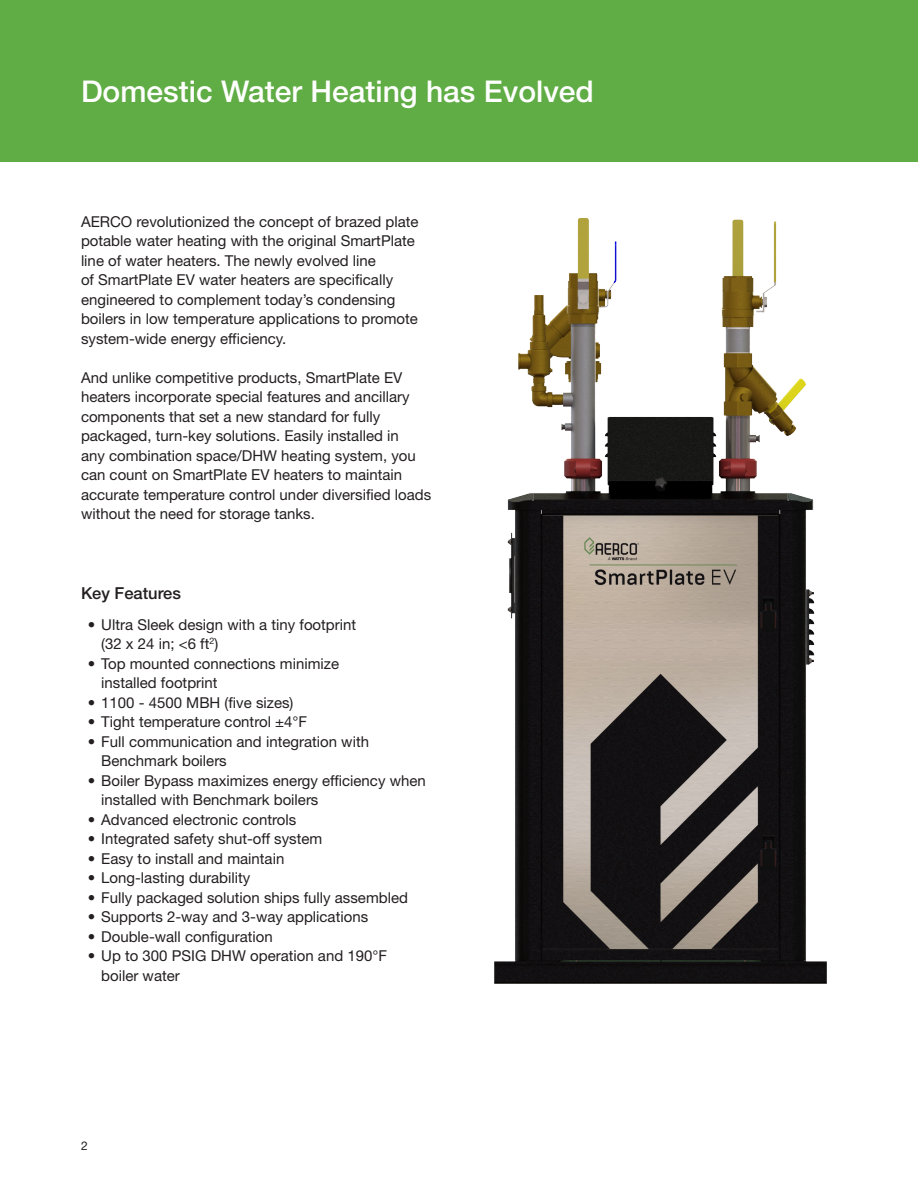
<style>
.page{position:relative;width:918px;height:1188px;background:#fff}
.page>*{position:absolute;margin:0;border:0;box-sizing:border-box;transform-origin:0 0}
.bodycopy{font:500 30px "Helvetica Neue LT Std";color:#fff}
.bodycopy-2{font:500 16.5px "Helvetica Neue LT Std";color:#231f20}
.bodycopy-3{font:15px/19.5px "Helvetica Neue LT Std";color:#231f20}
.bodycopy-4{font:12px "Helvetica Neue LT Std";color:#231f20}
</style>
<div class="page">
<div style="left:0;top:0;width:918px;height:162px;background:#60ad45"></div>
<img style="left:494px;top:218px;width:333px;height:766px">
<p class="bodycopy" style="left:81px;top:74px;width:514px">Domestic Water Heating has Evolved</p>
<p class="bodycopy-3" style="left:81px;top:211px;width:339px">AERCO revolutionized the concept of brazed plate potable water heating with the original SmartPlate line of water heaters. The newly evolved line<br>of SmartPlate EV water heaters are specifically engineered to complement today’s condensing boilers in low temperature applications to promote system-wide energy efficiency.</p>
<p class="bodycopy-3" style="left:81px;top:367px;width:352px">And unlike competitive products, SmartPlate EV heaters incorporate special features and ancillary components that set a new standard for fully packaged, turn-key solutions. Easily installed in<br>any combination space/DHW heating system, you can count on SmartPlate EV heaters to maintain accurate temperature control under diversified loads without the need for storage tanks.</p>
<p class="bodycopy-2" style="left:81px;top:584px;width:101px">Key Features</p>
<p class="bodycopy-3" style="left:101px;top:614px;width:257px;text-indent:-14px">• Ultra Sleek design with a tiny footprint (32 x 24 in; &lt;6 ft<sup>2</sup>)</p>
<p class="bodycopy-3" style="left:101px;top:653px;width:239px;text-indent:-14px">• Top mounted connections minimize installed footprint</p>
<p class="bodycopy-3" style="left:88px;top:692px;width:207px">• 1100 - 4500 MBH (five sizes)</p>
<p class="bodycopy-3" style="left:88px;top:712px;width:221px">• Tight temperature control ±4°F</p>
<p class="bodycopy-3" style="left:101px;top:731px;width:269px;text-indent:-14px">• Full communication and integration with<br>Benchmark boilers</p>
<p class="bodycopy-3" style="left:101px;top:770px;width:326px;text-indent:-14px">• Boiler Bypass maximizes energy efficiency when installed with Benchmark boilers</p>
<p class="bodycopy-3" style="left:88px;top:809px;width:210px">• Advanced electronic controls</p>
<p class="bodycopy-3" style="left:88px;top:829px;width:236px">• Integrated safety shut-off system</p>
<p class="bodycopy-3" style="left:88px;top:848px;width:198px">• Easy to install and maintain</p>
<p class="bodycopy-3" style="left:88px;top:868px;width:164px">• Long-lasting durability</p>
<p class="bodycopy-3" style="left:88px;top:887px;width:322px">• Fully packaged solution ships fully assembled</p>
<p class="bodycopy-3" style="left:88px;top:907px;width:282px">• Supports 2-way and 3-way applications</p>
<p class="bodycopy-3" style="left:88px;top:926px;width:187px">• Double-wall configuration</p>
<p class="bodycopy-3" style="left:101px;top:946px;width:287px;text-indent:-14px">• Up to 300 PSIG DHW operation and 190°F boiler water</p>
<p class="bodycopy-4" style="left:81px;top:1139px;width:8px">2</p>
</div>
